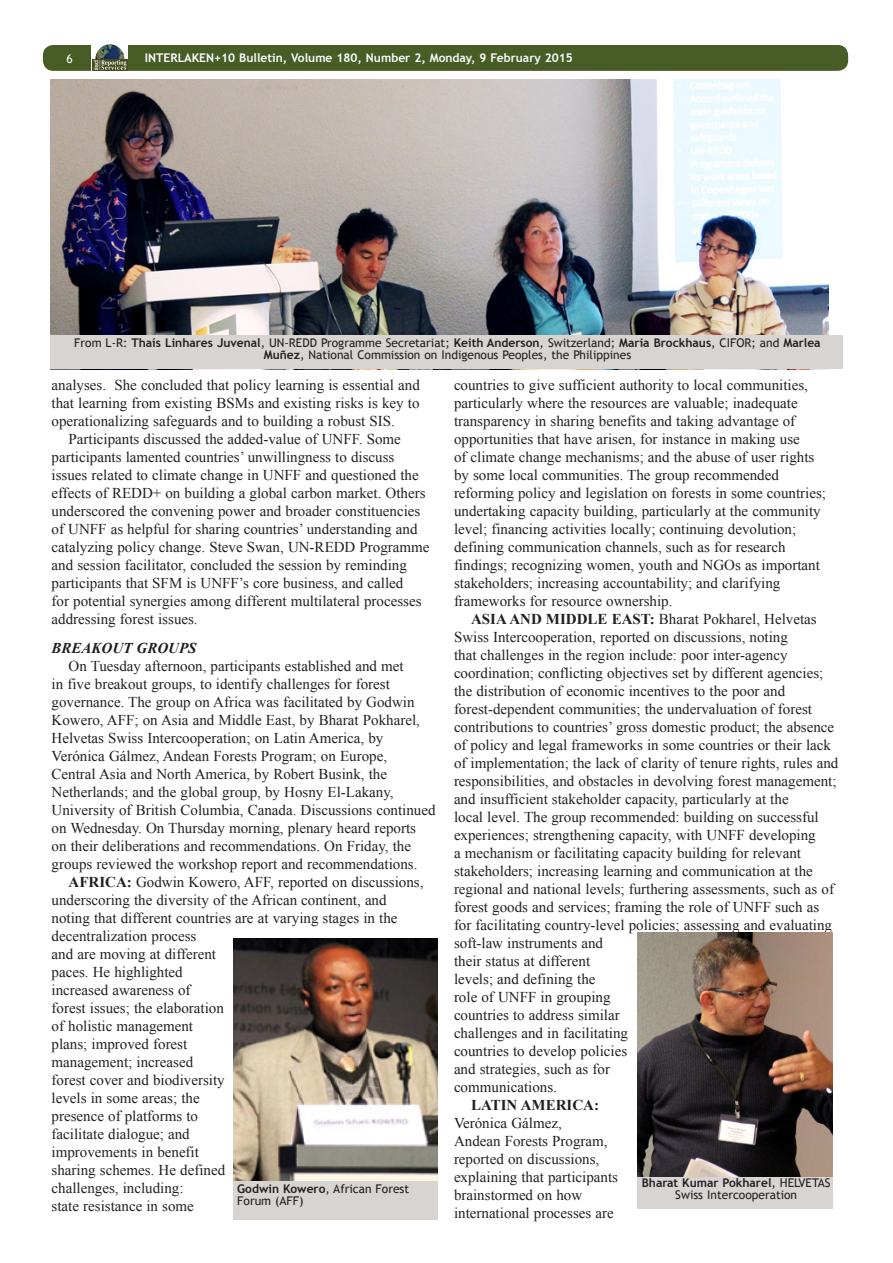
<style>
.page{position:relative;width:893px;height:1263px;background:#fff}
.page>*{position:absolute;margin:0;border:0;box-sizing:border-box;transform-origin:0 0}
.ENB_-_Body{font:15px/18px "Times New Roman";color:#231f20}
.ENB_-_Headline_3{font:italic 700 15px "Times New Roman";color:#231f20}
.Image_caption{font:12px/12px "Trebuchet MS";color:#231f20;text-align:center}
.t1{font:700 12px "Trebuchet MS";color:#fbfdfe}
.t2{font:12px "Trebuchet MS";color:#fff}
.s1{font-weight:700}
</style>
<div class="page">
<div style="left:43px;top:45px;width:805px;height:26px;background:#485c26;border-radius:10px"></div>
<svg style="left:91px;top:45px;width:37px;height:26px"></svg>
<img style="left:92px;top:44px;width:35px;height:27px">
<img style="left:637px;top:933px;width:196px;height:244px">
<div style="left:637px;top:1177px;width:196px;height:31px;background:#d7d4d2"></div>
<img style="left:233px;top:939px;width:204px;height:242px">
<div style="left:233px;top:1181px;width:204px;height:39px;background:#d7d4d2"></div>
<img style="left:50px;top:80px;width:778px;height:256px">
<div style="left:50px;top:336px;width:792px;height:33px;background:#d7d4d2"></div>
<p class="t2" style="left:67px;top:51px;width:8px">6</p>
<p class="t1" style="left:145px;top:50px;width:430px">INTERLAKEN+10 Bulletin, Volume 180, Number 2, Monday, 9 February 2015</p>
<p class="Image_caption" style="left:74px;top:337px;width:748px">From L-R: <span class="s1">Thaís Linhares Juvenal</span>, UN-REDD Programme Secretariat; <span class="s1">Keith Anderson</span>, Switzerland; <span class="s1">Maria Brockhaus</span>, CIFOR; and <span class="s1">Marlea<br>Muñez</span>, National Commission on Indigenous Peoples, the Philippines</p>
<p class="ENB_-_Body" style="left:52px;top:376px;width:370px;text-align:justify">analyses. She concluded that policy learning is essential and that learning from existing BSMs and existing risks is key to operationalizing safeguards and to building a robust SIS.</p>
<p class="ENB_-_Body" style="left:52px;top:430px;width:380px;text-indent:17px">Participants discussed the added-value of UNFF. Some participants lamented countries’ unwillingness to discuss issues related to climate change in UNFF and questioned the effects of REDD+ on building a global carbon market. Others underscored the convening power and broader constituencies of UNFF as helpful for sharing countries’ understanding and catalyzing policy change. Steve Swan, UN-REDD Programme and session facilitator, concluded the session by reminding participants that SFM is UNFF’s core business, and called<br>for potential synergies among different multilateral processes addressing forest issues.</p>
<p class="ENB_-_Headline_3" style="left:52px;top:637px;width:146px">BREAKOUT GROUPS</p>
<p class="ENB_-_Body" style="left:52px;top:657px;width:385px;text-indent:17px">On Tuesday afternoon, participants established and met<br>in five breakout groups, to identify challenges for forest governance. The group on Africa was facilitated by Godwin Kowero, AFF; on Asia and Middle East, by Bharat Pokharel, Helvetas Swiss Intercooperation; on Latin America, by Verónica Gálmez, Andean Forests Program; on Europe,<br>Central Asia and North America, by Robert Busink, the Netherlands; and the global group, by Hosny El-Lakany, University of British Columbia, Canada. Discussions continued on Wednesday. On Thursday morning, plenary heard reports<br>on their deliberations and recommendations. On Friday, the groups reviewed the workshop report and recommendations.</p>
<p class="ENB_-_Body" style="left:52px;top:873px;width:373px;text-indent:17px"><span class="s1">AFRICA:</span> Godwin Kowero, AFF, reported on discussions, underscoring the diversity of the African continent, and noting that different countries are at varying stages in the decentralization process<br>and are moving at different<br>paces. He highlighted<br>increased awareness of<br>forest issues; the elaboration<br>of holistic management<br>plans; improved forest<br>management; increased<br>forest cover and biodiversity<br>levels in some areas; the<br>presence of platforms to<br>facilitate dialogue; and<br>improvements in benefit<br>sharing schemes. He defined<br>challenges, including:<br>state resistance in some</p>
<p class="Image_caption" style="left:237px;top:1182px;width:173px;text-align:left"><span class="s1">Godwin Kowero</span>, African Forest<br>Forum (AFF)</p>
<p class="ENB_-_Body" style="left:454px;top:376px;width:374px">countries to give sufficient authority to local communities, particularly where the resources are valuable; inadequate transparency in sharing benefits and taking advantage of opportunities that have arisen, for instance in making use<br>of climate change mechanisms; and the abuse of user rights by some local communities. The group recommended reforming policy and legislation on forests in some countries; undertaking capacity building, particularly at the community level; financing activities locally; continuing devolution; defining communication channels, such as for research findings; recognizing women, youth and NGOs as important stakeholders; increasing accountability; and clarifying frameworks for resource ownership.</p>
<p class="ENB_-_Body" style="left:454px;top:610px;width:386px;text-indent:17px"><span class="s1">ASIA AND MIDDLE EAST:</span> Bharat Pokharel, Helvetas Swiss Intercooperation, reported on discussions, noting<br>that challenges in the region include: poor inter-agency coordination; conflicting objectives set by different agencies; the distribution of economic incentives to the poor and forest-dependent communities; the undervaluation of forest contributions to countries’ gross domestic product; the absence of policy and legal frameworks in some countries or their lack of implementation; the lack of clarity of tenure rights, rules and responsibilities, and obstacles in devolving forest management; and insufficient stakeholder capacity, particularly at the<br>local level. The group recommended: building on successful experiences; strengthening capacity, with UNFF developing<br>a mechanism or facilitating capacity building for relevant stakeholders; increasing learning and communication at the regional and national levels; furthering assessments, such as of forest goods and services; framing the role of UNFF such as for facilitating country-level policies; assessing and evaluating soft-law instruments and<br>their status at different<br>levels; and defining the<br>role of UNFF in grouping<br>countries to address similar<br>challenges and in facilitating<br>countries to develop policies<br>and strategies, such as for<br>communications.</p>
<p class="ENB_-_Body" style="left:454px;top:1096px;width:166px;text-indent:17px"><span class="s1">LATIN AMERICA:<br></span>Verónica Gálmez,<br>Andean Forests Program, reported on discussions, explaining that participants brainstormed on how international processes are</p>
<p class="Image_caption" style="left:642px;top:1177px;width:190px"><span class="s1">Bharat Kumar Pokharel</span>, HELVETAS<br>Swiss Intercooperation</p>
</div>
